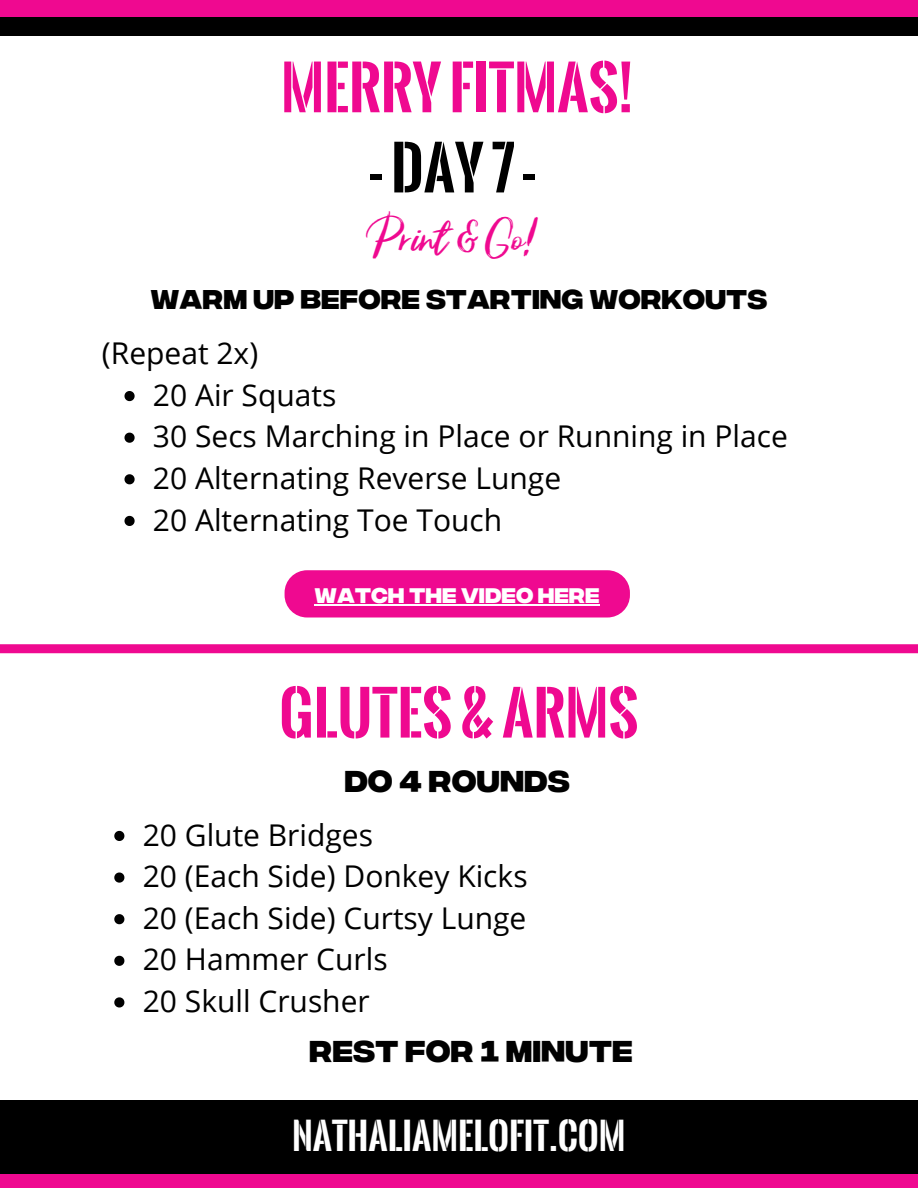
<style>
.page{position:relative;width:918px;height:1188px;background:#fff}
.page>*{position:absolute;margin:0;border:0;box-sizing:border-box;transform-origin:0 0}
.t1{font:700 58.35px "Oswald Stencil";color:#ef0990}
.t2{font:700 58.35px "Oswald Stencil";color:#000}
.t3{font:47.25px "Little Bestseller";color:#ef0990}
.t4{font:700 36px "Oswald Stencil";color:#fff}
.t5{font:30px/41.7px "Open Sans";color:#000}
.t6{font:700 30px "Integral CF";color:#000}
.t7{font:700 27px "Integral CF";color:#000}
.t8{font:700 21px "Integral CF";color:#fff}
</style>
<div class="page">
<div style="left:0;top:0;width:918px;height:35px;background:#000"></div>
<div style="left:0;top:0;width:918px;height:17px;background:#ef0990"></div>
<div style="left:0;top:1173px;width:918px;height:15px;background:#ef0990"></div>
<div style="left:0;top:1100px;width:918px;height:73px;background:#000"></div>
<div style="left:0;top:644px;width:918px;height:9px;background:#ef0990"></div>
<svg style="left:124px;top:391px;width:11px;height:10px"></svg>
<svg style="left:124px;top:433px;width:11px;height:10px"></svg>
<svg style="left:124px;top:474px;width:11px;height:10px"></svg>
<svg style="left:124px;top:516px;width:11px;height:10px"></svg>
<div style="left:285px;top:570px;width:345px;height:48px;background:#ef0990;border-radius:22px"></div>
<hr style="left:314px;top:604px;width:286px;height:1px;background:#fff">
<svg style="left:114px;top:831px;width:10px;height:10px"></svg>
<svg style="left:114px;top:873px;width:10px;height:10px"></svg>
<svg style="left:114px;top:914px;width:10px;height:10px"></svg>
<svg style="left:114px;top:956px;width:10px;height:10px"></svg>
<svg style="left:114px;top:997px;width:10px;height:11px"></svg>
<h1 class="t1" style="left:281px;top:45px;width:353px">MERRY FITMAS!</h1>
<h1 class="t2" style="left:370px;top:125px;width:167px">- DAY 7 -</h1>
<h2 class="t3" style="left:378px;top:210px;width:159px">Print &amp; Go!</h2>
<p class="t7" style="left:151px;top:280px;width:618px">WARM UP BEFORE STARTING WORKOUTS</p>
<p class="t5" style="left:102px;top:332px;width:158px">(Repeat 2x)</p>
<p class="t5" style="left:153px;top:373px;width:636px">20 Air Squats<br>30 Secs Marching in Place or Running in Place<br>20 Alternating Reverse Lunge<br>20 Alternating Toe Touch</p>
<p class="t8" style="left:314px;top:580px;width:287px">WATCH THE VIDEO HERE</p>
<h1 class="t1" style="left:279px;top:670px;width:361px">GLUTES &amp; ARMS</h1>
<p class="t6" style="left:344px;top:760px;width:227px">DO 4 ROUNDS</p>
<p class="t5" style="left:143px;top:813px;width:386px">20 Glute Bridges<br>20 (Each Side) Donkey Kicks<br>20 (Each Side) Curtsy Lunge<br>20 Hammer Curls<br>20 Skull Crusher</p>
<p class="t6" style="left:309px;top:1030px;width:325px">REST FOR 1 MINUTE</p>
<p class="t4" style="left:292px;top:1109px;width:335px">NATHALIAMELOFIT.COM</p>
</div>
